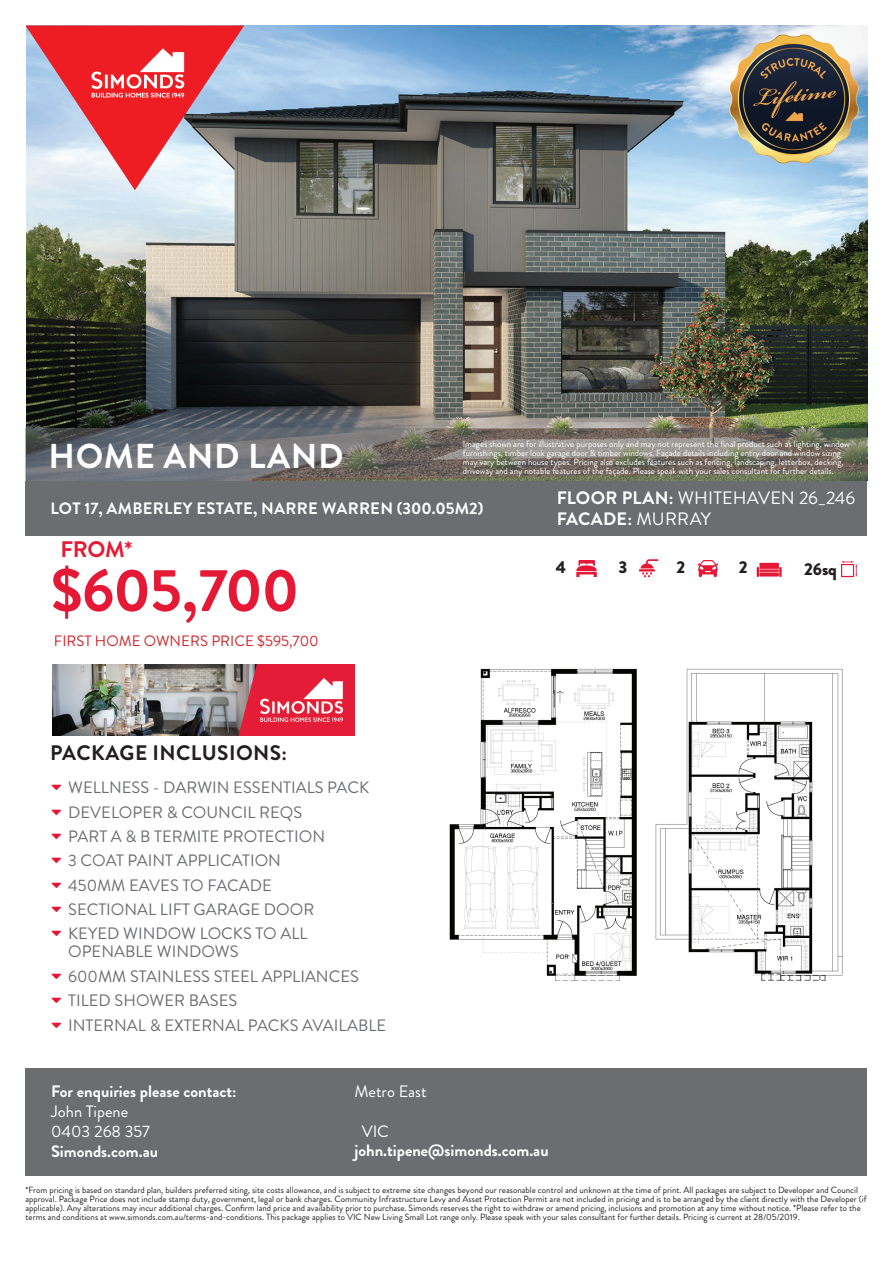
<style>
.page{position:relative;width:893px;height:1263px;background:#fff}
.page>*{position:absolute;margin:0;border:0;box-sizing:border-box;transform-origin:0 0}
.t1{font:700 60px "Brandon Grotesque";letter-spacing:-.015em;color:#e51836}
.t2{font:700 34.5px "Brandon Grotesque";letter-spacing:.02em;color:#fff}
.t3{font:700 22.5px "Brandon Grotesque";color:#e41c36}
.t4{font:700 21px "Brandon Grotesque";letter-spacing:.02em;color:#231f20}
.t5{font:18px/21px "Brandon Grotesque";letter-spacing:.005em;color:#fff}
.t6{font:900 17.25px "Brandon Grotesque";color:#231f20}
.t7{font:16.5px/24.3px "Brandon Grotesque";color:#6c6d70}
.t8{font:700 16.5px "Brandon Grotesque";color:#fff}
.t9{font:700 16.5px "Brandon Grotesque";letter-spacing:.02em;color:#fff}
.t10{font:16.5px/19.8px "Brandon Grotesque";color:#fff}
.t11{font:15px "Brandon Grotesque";color:#d1232a}
.t12{font:9px/9px "Brandon Grotesque";color:#231f20}
.t13{font:9px/9px "Brandon Grotesque";color:#fff}
.s1{font-weight:700}
</style>
<div class="page">
<img style="left:26px;top:26px;width:841px;height:402px">
<div style="left:26px;top:481px;width:841px;height:55px;background:#6c6d70"></div>
<img style="left:331px;top:83px;width:130px;height:32px">
<img style="left:464px;top:83px;width:129px;height:32px">
<img style="left:597px;top:83px;width:129px;height:32px">
<img style="left:730px;top:35px;width:129px;height:129px">
<img style="left:730px;top:216px;width:129px;height:32px">
<img style="left:730px;top:347px;width:129px;height:32px">
<svg style="left:26px;top:428px;width:841px;height:53px;background:#73716c"></svg>
<svg style="left:576px;top:560px;width:21px;height:17px"></svg>
<svg style="left:697px;top:560px;width:22px;height:17px"></svg>
<svg style="left:639px;top:559px;width:19px;height:18px"></svg>
<svg style="left:757px;top:563px;width:25px;height:14px"></svg>
<svg style="left:841px;top:561px;width:16px;height:16px"></svg>
<div style="left:26px;top:1068px;width:841px;height:108px;background:#6c6d70"></div>
<svg style="left:26px;top:26px;width:218px;height:164px;background:#cca5b2"></svg>
<img style="left:77px;top:25px;width:125px;height:108px">
<img style="left:449px;top:668px;width:394px;height:313px">
<img style="left:53px;top:664px;width:301px;height:71px">
<h2 class="t2" style="left:48px;top:432px;width:297px">HOME AND LAND</h2>
<p class="t13" style="left:463px;top:439px;width:388px">Images shown are for illustrative purposes only and may not represent the final product such as lighting, window furnishings, timber look garage door &amp; timber windows. Façade details including entry door and window sizing may vary between house types. Pricing also excludes features such as fencing, landscaping, letterbox, decking,</p>
<p class="t13" style="left:463px;top:466px;width:372px">driveway and any notable features of the façade. Please speak with your sales consultant for further details.</p>
<h3 class="t9" style="left:50px;top:496px;width:435px">LOT 17, AMBERLEY ESTATE, NARRE WARREN (300.05M2)</h3>
<h3 class="t5" style="left:557px;top:488px;width:300px"><span class="s1">FLOOR PLAN:</span> WHITEHAVEN 26_246<br><span class="s1">FACADE:</span> MURRAY</h3>
<h3 class="t3" style="left:60px;top:533px;width:73px">FROM*</h3>
<h1 class="t1" style="left:51px;top:548px;width:250px">$605,700</h1>
<h3 class="t11" style="left:54px;top:630px;width:266px">FIRST HOME OWNERS PRICE $595,700</h3>
<h3 class="t6" style="left:556px;top:555px;width:12px">4</h3>
<h3 class="t6" style="left:618px;top:555px;width:10px">3</h3>
<h3 class="t6" style="left:676px;top:555px;width:10px">2</h3>
<h3 class="t6" style="left:739px;top:555px;width:10px">2</h3>
<h3 class="t4" style="left:50px;top:738px;width:238px">PACKAGE INCLUSIONS:</h3>
<h3 class="t7" style="left:68px;top:776px;width:303px">WELLNESS - DARWIN ESSENTIALS PACK<br>DEVELOPER &amp; COUNCIL REQS<br>PART A &amp; B TERMITE PROTECTION<br>3 COAT PAINT APPLICATION<br>450MM EAVES TO FACADE<br>SECTIONAL LIFT GARAGE DOOR<br>KEYED WINDOW LOCKS TO ALL</h3>
<h3 class="t7" style="left:68px;top:940px;width:319px">OPENABLE WINDOWS<br>600MM STAINLESS STEEL APPLIANCES<br>TILED SHOWER BASES<br>INTERNAL &amp; EXTERNAL PACKS AVAILABLE</h3>
<h3 class="t8" style="left:51px;top:1080px;width:187px">For enquiries please contact:</h3>
<h3 class="t10" style="left:51px;top:1102px;width:100px">John Tipene<br>0403 268 357</h3>
<h3 class="t8" style="left:51px;top:1139px;width:108px">Simonds.com.au</h3>
<h3 class="t10" style="left:354px;top:1081px;width:74px">Metro East</h3>
<h3 class="t10" style="left:362px;top:1121px;width:29px">VIC</h3>
<h3 class="t8" style="left:354px;top:1139px;width:196px">john.tipene@simonds.com.au</h3>
<h3 class="t6" style="left:804px;top:557px;width:34px">26sq</h3>
<p class="t12" style="left:26px;top:1185px;width:843px">*From pricing is based on standard plan, builders preferred siting, site costs allowance, and is subject to extreme site changes beyond our reasonable control and unknown at the time of print. All packages are subject to Developer and Council approval. Package Price does not include stamp duty, government, legal or bank charges. Community Infrastructure Levy and Asset Protection Permit are not included in pricing and is to be arranged by the client directly with the Developer (if applicable). Any alterations may incur additional charges. Confirm land price and availability prior to purchase. Simonds reserves the right to withdraw or amend pricing, inclusions and promotion at any time without notice. *Please refer to the terms and conditions at www.simonds.com.au/terms-and-conditions. This package applies to VIC New Living Small Lot range only. Please speak with your sales consultant for further details. Pricing is current at 28/05/2019.</p>
</div>
